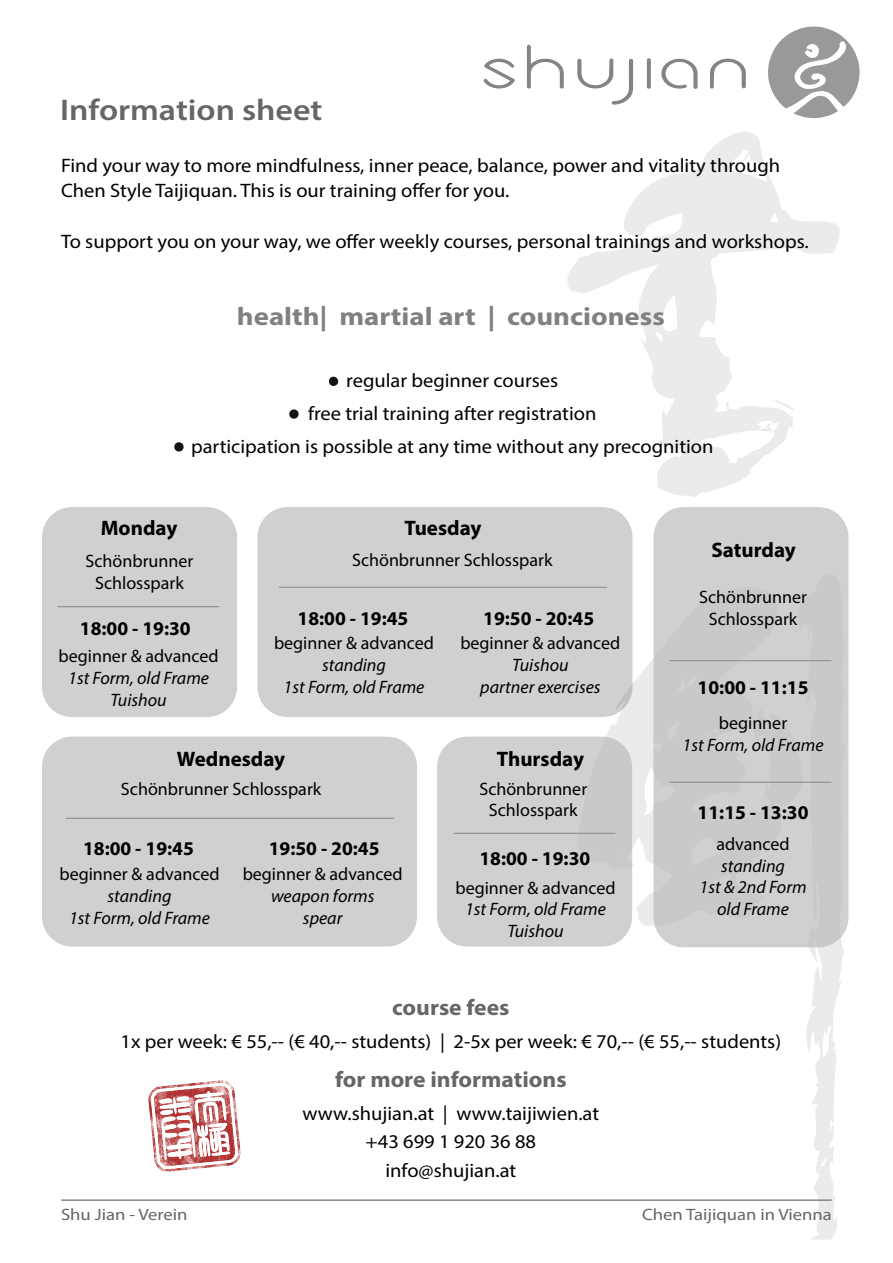
<style>
.page{position:relative;width:893px;height:1263px;background:#fff}
.page>*{position:absolute;margin:0;border:0;box-sizing:border-box;transform-origin:0 0}
.t1{font:600 30px "Myriad Pro";color:#666;scale:1.13 1}
.t2{font:700 25.5px "Myriad Pro";color:#808080;scale:1.13 1}
.t3{font:700 22.5px "Myriad Pro";color:#666;scale:1.05 1}
.t4{font:700 21px "Myriad Pro";color:#000}
.t5{font:19.5px/28.5px "Myriad Pro";color:#000;text-align:center;scale:1.05 1}
.t6{font:700 19.5px "Myriad Pro";color:#000}
.t7{font:18px/21.6px "Myriad Pro";color:#000;text-align:center}
.t8{font:italic 18px/21.6px "Myriad Pro";color:#000;text-align:center}
.t9{font:16.5px "Myriad Pro";color:#666;scale:1.13 1}
</style>
<div class="page">
<svg style="left:798px;top:931px;width:47px;height:309px"></svg>
<svg style="left:576px;top:587px;width:78px;height:339px;fill:#ebebeb"></svg>
<svg style="left:567px;top:132px;width:273px;height:365px"></svg>
<svg style="left:775px;top:399px;width:18px;height:11px"></svg>
<div style="left:653px;top:507px;width:195px;height:440px;background:#cecece;border-radius:30px"></div>
<div style="left:437px;top:737px;width:195px;height:210px;background:#d0d0cf;border-radius:30px"></div>
<div style="left:42px;top:737px;width:375px;height:210px;background:#d0d0cf;border-radius:30px"></div>
<div style="left:257px;top:507px;width:375px;height:210px;background:#d0d0cf;border-radius:30px"></div>
<div style="left:42px;top:507px;width:195px;height:210px;background:#d0d0cf;border-radius:30px"></div>
<hr style="left:670px;top:660px;width:161px;height:1px;background:#858788">
<hr style="left:670px;top:782px;width:161px;height:1px;background:#858788">
<hr style="left:454px;top:833px;width:161px;height:1px;background:#858788">
<hr style="left:66px;top:818px;width:328px;height:1px;background:#858788">
<hr style="left:279px;top:587px;width:328px;height:1px;background:#858788">
<hr style="left:58px;top:606px;width:161px;height:1px;background:#858788">
<hr style="left:61px;top:1199px;width:771px;height:2px;background:#858788">
<img style="left:149px;top:1080px;width:91px;height:91px">
<svg style="left:329px;top:377px;width:9px;height:9px"></svg>
<svg style="left:289px;top:409px;width:10px;height:10px"></svg>
<svg style="left:174px;top:442px;width:10px;height:9px"></svg>
<svg style="left:527px;top:45px;width:37px;height:44px"></svg>
<svg style="left:661px;top:59px;width:37px;height:30px"></svg>
<svg style="left:484px;top:59px;width:31px;height:30px"></svg>
<svg style="left:577px;top:58px;width:56px;height:47px"></svg>
<svg style="left:710px;top:59px;width:36px;height:30px"></svg>
<svg style="left:647px;top:58px;width:4px;height:31px"></svg>
<svg style="left:768px;top:27px;width:91px;height:91px"></svg>
<h1 class="t1" style="left:60px;top:91px;width:234px">Information sheet</h1>
<p class="t5" style="left:61px;top:152px;width:686px;line-height:25.5px;text-align:left">Find your way to more mindfulness, inner peace, balance, power and vitality through<br>Chen Style Taijiquan. This is our training offer for you.</p>
<p class="t5" style="left:61px;top:227px;width:714px">To support you on your way, we offer weekly courses, personal trainings and workshops.</p>
<h2 class="t2" style="left:237px;top:300px;width:380px">health| martial art | councioness</h2>
<p class="t5" style="left:191px;top:363px;width:499px;line-height:33px">regular beginner courses<br>free trial training after registration<br>participation is possible at any time without any precognition</p>
<p class="t4" style="left:101px;top:514px;width:78px">Monday</p>
<p class="t4" style="left:404px;top:514px;width:79px">Tuesday</p>
<p class="t7" style="left:86px;top:550px;width:109px">Schönbrunner<br>Schlosspark</p>
<p class="t6" style="left:80px;top:616px;width:112px">18:00 - 19:30</p>
<p class="t7" style="left:59px;top:645px;width:162px">beginner &amp; advanced</p>
<p class="t8" style="left:68px;top:667px;width:142px">1st Form, old Frame<br>Tuishou</p>
<p class="t7" style="left:352px;top:549px;width:202px">Schönbrunner Schlosspark</p>
<p class="t6" style="left:298px;top:606px;width:112px">18:00 - 19:45</p>
<p class="t6" style="left:483px;top:606px;width:112px">19:50 - 20:45</p>
<p class="t7" style="left:274px;top:632px;width:162px">beginner &amp; advanced</p>
<p class="t8" style="left:284px;top:654px;width:142px">standing<br>1st Form, old Frame</p>
<p class="t7" style="left:460px;top:632px;width:162px">beginner &amp; advanced</p>
<p class="t8" style="left:480px;top:654px;width:122px">Tuishou<br>partner exercises</p>
<p class="t4" style="left:177px;top:745px;width:110px">Wednesday</p>
<p class="t7" style="left:121px;top:778px;width:202px">Schönbrunner Schlosspark</p>
<p class="t6" style="left:83px;top:835px;width:112px">18:00 - 19:45</p>
<p class="t6" style="left:269px;top:835px;width:112px">19:50 - 20:45</p>
<p class="t7" style="left:59px;top:863px;width:162px">beginner &amp; advanced</p>
<p class="t8" style="left:69px;top:885px;width:142px">standing<br>1st Form, old Frame</p>
<p class="t7" style="left:243px;top:863px;width:162px">beginner &amp; advanced</p>
<p class="t8" style="left:271px;top:885px;width:105px">weapon forms spear</p>
<p class="t4" style="left:497px;top:745px;width:89px">Thursday</p>
<p class="t7" style="left:479px;top:777px;width:109px">Schönbrunner<br>Schlosspark</p>
<p class="t6" style="left:479px;top:846px;width:112px">18:00 - 19:30</p>
<p class="t7" style="left:455px;top:876px;width:162px">beginner &amp; advanced</p>
<p class="t8" style="left:465px;top:898px;width:142px">1st Form, old Frame<br>Tuishou</p>
<p class="t4" style="left:711px;top:536px;width:86px">Saturday</p>
<p class="t7" style="left:699px;top:586px;width:109px">Schönbrunner<br>Schlosspark</p>
<p class="t6" style="left:698px;top:674px;width:112px">10:00 - 11:15</p>
<p class="t7" style="left:719px;top:712px;width:70px">beginner</p>
<p class="t8" style="left:683px;top:734px;width:142px">1st Form, old Frame</p>
<p class="t6" style="left:698px;top:800px;width:112px">11:15 - 13:30</p>
<p class="t7" style="left:716px;top:833px;width:75px">advanced</p>
<p class="t8" style="left:699px;top:854px;width:109px">standing<br>1st &amp; 2nd Form old Frame</p>
<p class="t3" style="left:392px;top:992px;width:113px">course fees</p>
<p class="t5" style="left:121px;top:1026px;width:631px">1x per week: € 55,-- (€ 40,-- students) | 2-5x per week: € 70,-- (€ 55,-- students)</p>
<p class="t3" style="left:335px;top:1064px;width:222px">for more informations</p>
<p class="t5" style="left:303px;top:1098px;width:284px">www.shujian.at | www.taijiwien.at +43 699 1 920 36 88 info@shujian.at</p>
<p class="t9" style="left:61px;top:1204px;width:113px">Shu Jian - Verein</p>
<p class="t9" style="left:642px;top:1204px;width:170px">Chen Taijiquan in Vienna</p>
</div>
